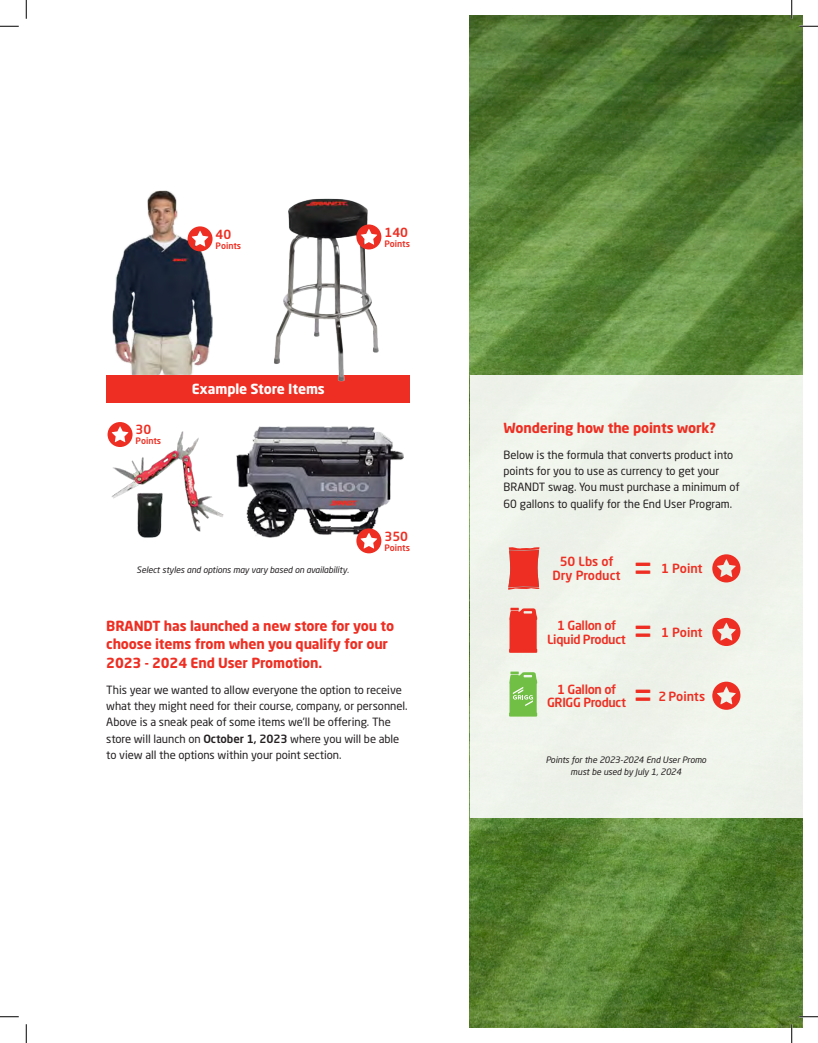
<style>
.page{position:relative;width:818px;height:1043px;background:#fff}
.page>*{position:absolute;margin:0;border:0;box-sizing:border-box;transform-origin:0 0}
.Bulleted_List{font:500 32.62px "Neo Sans Pro";color:#ee2e22}
.Bulleted_List-2{font:700 13.75px/18.8px "Neo Sans Pro";letter-spacing:-.01em;color:#ee2e22}
.Bulleted_List-3{font:700 13.75px "Neo Sans Pro";letter-spacing:-.01em;color:#fff}
.Bulleted_List-4{font:500 12.5px/13.8px "Neo Sans Pro";letter-spacing:-.025em;color:#ee2e22;text-align:center}
.Bulleted_List-5{font:500 12.5px/13.8px "Neo Sans Pro";color:#ee2e22;text-align:center}
.Bulleted_List-6{font:11.25px/16.2px "Neo Sans Pro";letter-spacing:-.005em;color:#231f20}
.Bulleted_List-7{font:italic 8.75px/11.2px "Neo Sans Pro";letter-spacing:-.01em;color:#231f20;text-align:center}
.Bulleted_List-8{font:500 8.75px "Neo Sans Pro";color:#ee2e22}
.s1{font-weight:500}
</style>
<div class="page">
<img style="left:470px;top:15px;width:332px;height:1013px">
<img style="left:113px;top:191px;width:99px;height:184px">
<img style="left:237px;top:426px;width:166px;height:111px">
<img style="left:111px;top:431px;width:113px;height:107px">
<div style="left:470px;top:375px;width:332px;height:442px;background:#eff3eb"></div>
<svg style="left:712px;top:554px;width:28px;height:28px"></svg>
<svg style="left:187px;top:226px;width:25px;height:25px"></svg>
<svg style="left:108px;top:422px;width:24px;height:25px"></svg>
<svg style="left:356px;top:528px;width:25px;height:25px"></svg>
<div style="left:106px;top:375px;width:304px;height:28px;background:#ee2e22"></div>
<img style="left:274px;top:199px;width:105px;height:182px">
<svg style="left:356px;top:224px;width:25px;height:25px"></svg>
<svg style="left:508px;top:547px;width:31px;height:42px"></svg>
<svg style="left:712px;top:618px;width:28px;height:28px"></svg>
<svg style="left:712px;top:681px;width:28px;height:28px"></svg>
<svg style="left:509px;top:607px;width:28px;height:45px"></svg>
<svg style="left:509px;top:671px;width:28px;height:45px"></svg>
<svg style="left:0;top:25px;width:19px;height:2px"></svg>
<svg style="left:799px;top:25px;width:19px;height:2px"></svg>
<svg style="left:0;top:1016px;width:19px;height:1px"></svg>
<svg style="left:799px;top:1015px;width:19px;height:2px"></svg>
<svg style="left:25px;top:0;width:2px;height:19px"></svg>
<svg style="left:25px;top:1024px;width:2px;height:18px"></svg>
<svg style="left:790px;top:0;width:2px;height:19px"></svg>
<svg style="left:790px;top:1024px;width:2px;height:18px"></svg>
<p class="Bulleted_List-4" style="left:216px;top:227px;width:17px">40</p>
<p class="Bulleted_List-8" style="left:216px;top:240px;width:27px">Points</p>
<p class="Bulleted_List-4" style="left:384px;top:225px;width:25px">140</p>
<p class="Bulleted_List-8" style="left:384px;top:238px;width:27px">Points</p>
<p class="Bulleted_List-4" style="left:136px;top:422px;width:17px">30</p>
<p class="Bulleted_List-8" style="left:136px;top:435px;width:27px">Points</p>
<p class="Bulleted_List-3" style="left:192px;top:380px;width:135px">Example Store Items</p>
<p class="Bulleted_List-7" style="left:137px;top:564px;width:214px">Select styles and options may vary based on availability.</p>
<p class="Bulleted_List-4" style="left:384px;top:529px;width:25px">350</p>
<p class="Bulleted_List-8" style="left:384px;top:542px;width:27px">Points</p>
<p class="Bulleted_List-2" style="left:106px;top:616px;width:289px">BRANDT has launched a new store for you to choose items from when you qualify for our<br>2023 - 2024 End User Promotion.</p>
<p class="Bulleted_List-6" style="left:106px;top:681px;width:303px">This year we wanted to allow everyone the option to receive what they might need for their course, company, or personnel.<br>Above is a sneak peak of some items we’ll be offering. The store will launch on <span class="s1">October 1, 2023</span> where you will be able to view all the options within your point section.</p>
<p class="Bulleted_List-2" style="left:503px;top:418px;width:214px">Wondering how the points work?</p>
<p class="Bulleted_List-6" style="left:503px;top:446px;width:237px">Below is the formula that converts product into points for you to use as currency to get your BRANDT swag. You must purchase a minimum of 60 gallons to qualify for the End User Program.</p>
<p class="Bulleted_List-5" style="left:552px;top:554px;width:70px">50 Lbs of<br>Dry Product</p>
<p class="Bulleted_List-4" style="left:661px;top:561px;width:43px">1 Point</p>
<p class="Bulleted_List" style="left:632px;top:548px;width:22px">=</p>
<p class="Bulleted_List-4" style="left:547px;top:618px;width:80px">1 Gallon of<br>Liquid Product</p>
<p class="Bulleted_List-4" style="left:547px;top:682px;width:81px">1 Gallon of<br>GRIGG Product</p>
<p class="Bulleted_List" style="left:632px;top:611px;width:22px">=</p>
<p class="Bulleted_List-4" style="left:661px;top:625px;width:43px">1 Point</p>
<p class="Bulleted_List" style="left:632px;top:675px;width:22px">=</p>
<p class="Bulleted_List-4" style="left:658px;top:688px;width:48px">2 Points</p>
<p class="Bulleted_List-7" style="left:545px;top:754px;width:162px">Points for the 2023-2024 End User Promo must be used by July 1, 2024</p>
</div>
